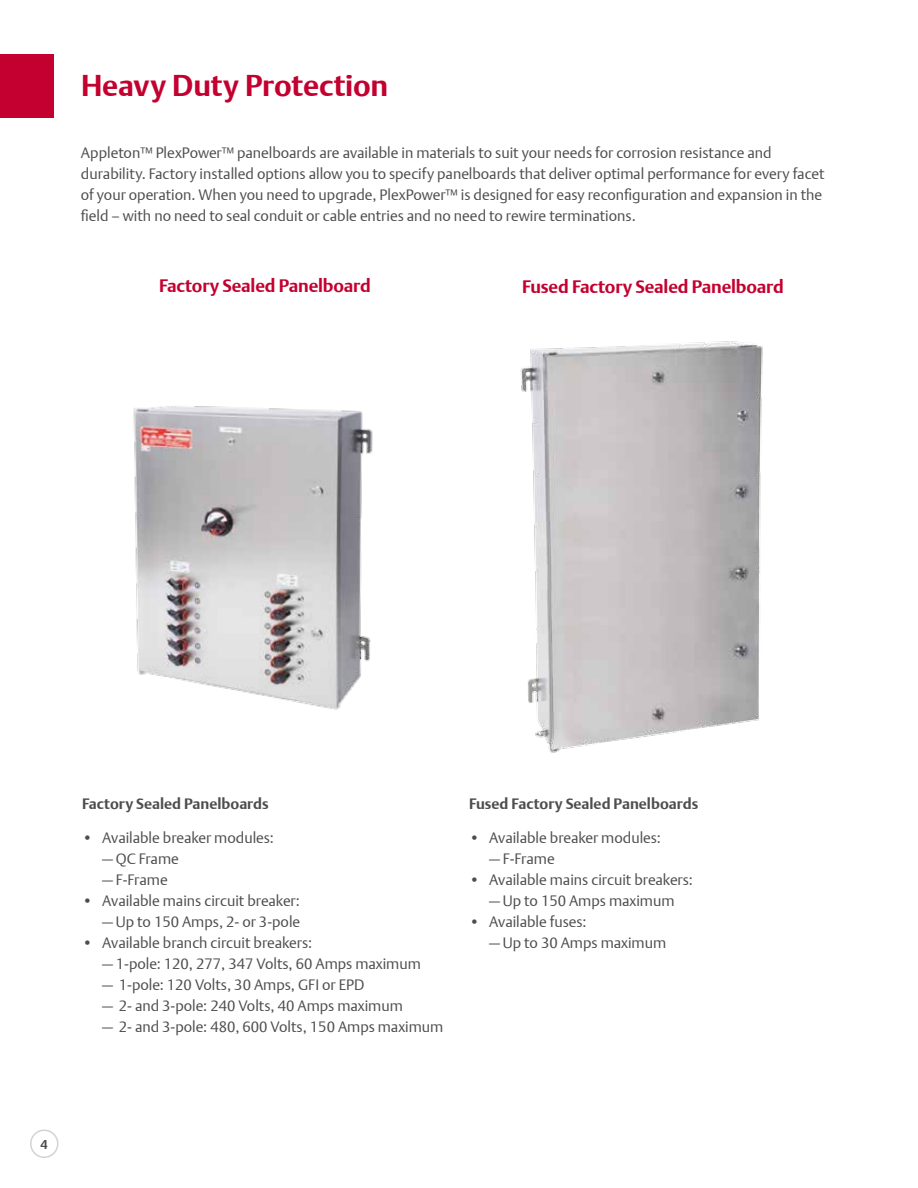
<style>
.page{position:relative;width:918px;height:1188px;background:#fff}
.page>*{position:absolute;margin:0;border:0;box-sizing:border-box;transform-origin:0 0}
.t1{font:700 30px "DTL Argo T";letter-spacing:-.005em;color:#c3002f}
.t2{font:700 18px "DTL Argo T";letter-spacing:-.01em;color:#c3002f}
.t3{font:15px/21px "DTL Argo T Light";color:#4d4d4f}
.t4{font:700 15px "DTL Argo T";color:#4d4d4f}
.t5{font:700 12.75px "DTL Argo T";color:#4d4d4f}
</style>
<div class="page">
<div style="left:30px;top:1130px;width:28px;height:28px;border:2px solid #d1d3d4;border-radius:50%"></div>
<img style="left:133px;top:406px;width:240px;height:304px">
<img style="left:520px;top:341px;width:243px;height:412px">
<div style="left:0;top:54px;width:54px;height:64px;background:#c3002f"></div>
<h1 class="t1" style="left:81px;top:68px;width:309px">Heavy Duty Protection</h1>
<p class="t3" style="left:81px;top:142px;width:745px">Appleton™ PlexPower™ panelboards are available in materials to suit your needs for corrosion resistance and durability. Factory installed options allow you to specify panelboards that deliver optimal performance for every facet of your operation. When you need to upgrade, PlexPower™ is designed for easy reconfiguration and expansion in the field – with no need to seal conduit or cable entries and no need to rewire terminations.</p>
<p class="t2" style="left:159px;top:275px;width:213px">Factory Sealed Panelboard</p>
<p class="t2" style="left:522px;top:275px;width:263px">Fused Factory Sealed Panelboard</p>
<p class="t4" style="left:82px;top:794px;width:188px">Factory Sealed Panelboards</p>
<p class="t3" style="left:82px;top:827px;width:193px">• Available breaker modules:</p>
<p class="t3" style="left:102px;top:848px;width:78px">— QC Frame</p>
<p class="t3" style="left:102px;top:869px;width:67px">— F-Frame</p>
<p class="t3" style="left:82px;top:890px;width:219px">• Available mains circuit breaker:</p>
<p class="t3" style="left:102px;top:911px;width:200px">— Up to 150 Amps, 2- or 3-pole</p>
<p class="t3" style="left:82px;top:932px;width:232px">• Available branch circuit breakers:</p>
<p class="t3" style="left:102px;top:953px;width:320px">— 1-pole: 120, 277, 347 Volts, 60 Amps maximum</p>
<p class="t3" style="left:102px;top:974px;width:264px">— 1-pole: 120 Volts, 30 Amps, GFI or EPD</p>
<p class="t3" style="left:102px;top:995px;width:302px">— 2- and 3-pole: 240 Volts, 40 Amps maximum</p>
<p class="t3" style="left:102px;top:1016px;width:343px">— 2- and 3-pole: 480, 600 Volts, 150 Amps maximum</p>
<p class="t4" style="left:469px;top:794px;width:231px">Fused Factory Sealed Panelboards</p>
<p class="t3" style="left:469px;top:827px;width:193px">• Available breaker modules:</p>
<p class="t3" style="left:489px;top:848px;width:67px">— F-Frame</p>
<p class="t3" style="left:469px;top:869px;width:225px">• Available mains circuit breakers:</p>
<p class="t3" style="left:489px;top:890px;width:187px">— Up to 150 Amps maximum</p>
<p class="t3" style="left:469px;top:911px;width:119px">• Available fuses:</p>
<p class="t3" style="left:489px;top:932px;width:178px">— Up to 30 Amps maximum</p>
<p class="t5" style="left:41px;top:1137px;width:9px">4</p>
</div>
